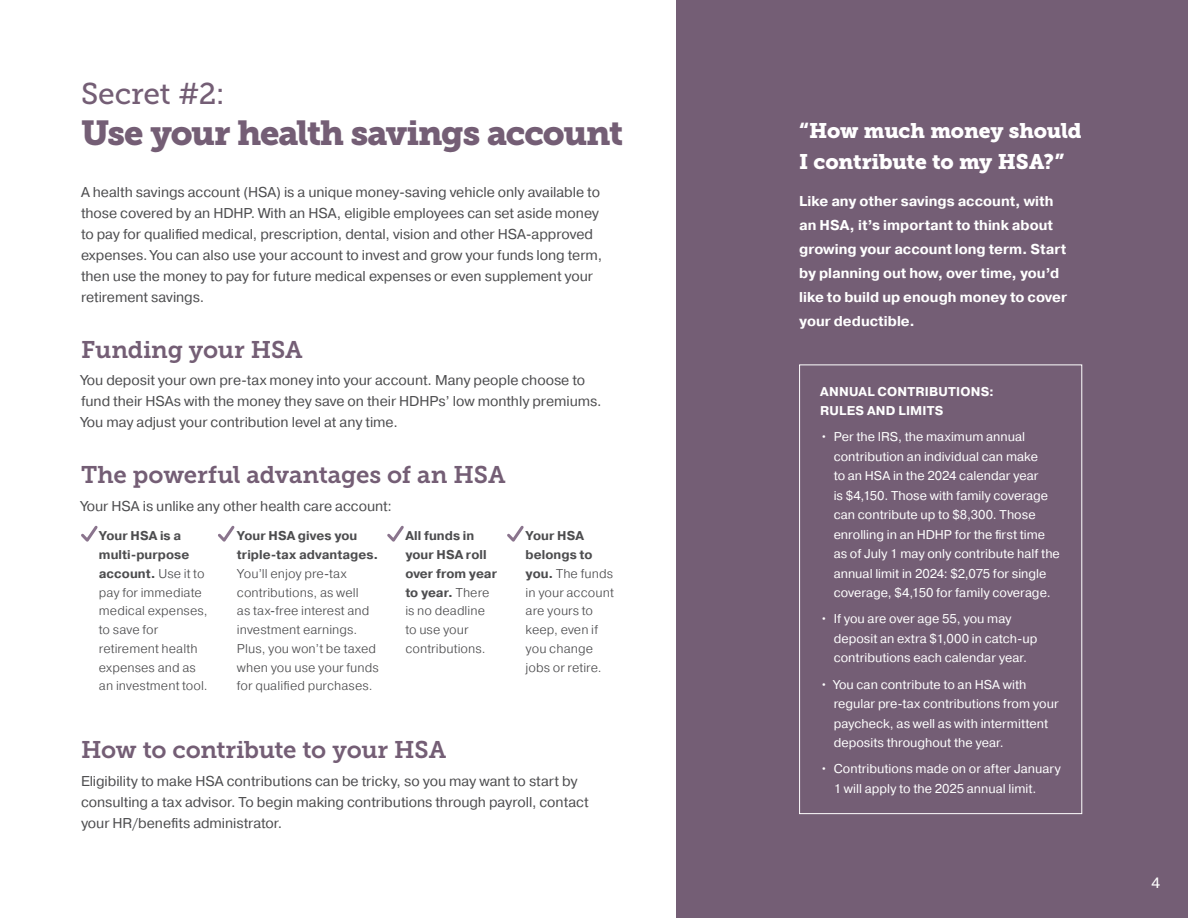
<style>
.page{position:relative;width:1188px;height:918px;background:#fff}
.page>*{position:absolute;margin:0;border:0;box-sizing:border-box;transform-origin:0 0}
.t1{font:34.5px "Museo Slab 900";letter-spacing:-.035em;color:#745e75}
.t2{font:30px "Museo Slab 500";letter-spacing:-.005em;color:#745e75}
.t3{font:24px "Museo Slab 700";letter-spacing:-.01em;color:#745e75}
.t4{font:21px/31.2px "Museo Slab 900";letter-spacing:-.01em;color:#fff}
.t5{font:15px "Pragmatica";color:#fff}
.t6{font:14.25px/21px "Pragmatica";letter-spacing:-.005em;color:#4d4d4f}
.t7{font:700 14.25px/24px "Pragmatica";color:#fff}
.t8{font:12.75px/19.5px "Pragmatica";color:#fff}
.t9{font:300 12.75px/18.8px "Pragmatica";letter-spacing:.005em;color:#4d4d4f}
.t10{font:700 12.75px/18.8px "Pragmatica";letter-spacing:.005em;color:#4d4d4f}
.t11{font:700 12.75px/19.5px "Pragmatica";letter-spacing:.015em;color:#fff}
.s1{font-weight:700}
.s2{font-weight:300}
</style>
<div class="page">
<div style="left:676px;top:0;width:512px;height:918px;background:#745e75"></div>
<div style="left:799px;top:365px;width:283px;height:449px;border:1px solid #fff"></div>
<svg style="left:507px;top:525px;width:17px;height:17px"></svg>
<svg style="left:387px;top:525px;width:17px;height:17px"></svg>
<svg style="left:218px;top:525px;width:17px;height:17px"></svg>
<svg style="left:81px;top:525px;width:17px;height:17px"></svg>
<h2 class="t2" style="left:81px;top:76px;width:145px">Secret #2:</h2>
<h2 class="t1" style="left:81px;top:113px;width:544px">Use your health savings account</h2>
<p class="t6" style="left:81px;top:182px;width:523px">A health savings account (HSA) is a unique money-saving vehicle only available to those covered by an HDHP. With an HSA, eligible employees can set aside money to pay for qualified medical, prescription, dental, vision and other HSA-approved expenses. You can also use your account to invest and grow your funds long term, then use the money to pay for future medical expenses or even supplement your retirement savings.</p>
<h3 class="t3" style="left:81px;top:336px;width:223px">Funding your HSA</h3>
<p class="t6" style="left:81px;top:370px;width:522px">You deposit your own pre-tax money into your account. Many people choose to fund their HSAs with the money they save on their HDHPs’ low monthly premiums.<br>You may adjust your contribution level at any time.</p>
<h3 class="t3" style="left:81px;top:461px;width:426px">The powerful advantages of an HSA</h3>
<p class="t6" style="left:81px;top:496px;width:312px">Your HSA is unlike any other health care account:</p>
<p class="t9" style="left:99px;top:526px;width:110px"><span class="s1">Your HSA is a multi-purpose account.</span> Use it to pay for immediate medical expenses, to save for retirement health expenses and as an investment tool.</p>
<p class="t9" style="left:237px;top:526px;width:143px"><span class="s1">Your HSA gives you triple-tax advantages.<br></span>You’ll enjoy pre-tax contributions, as well<br>as tax-free interest and investment earnings.<br>Plus, you won’t be taxed when you use your funds for qualified purchases.</p>
<p class="t10" style="left:405px;top:527px;width:93px">All funds in your HSA roll over from year to year. <span class="s2">There is no deadline to use your contributions.</span></p>
<p class="t9" style="left:526px;top:526px;width:90px"><span class="s1">Your HSA belongs to you.</span> The funds in your account are yours to keep, even if you change jobs or retire.</p>
<h3 class="t3" style="left:81px;top:736px;width:367px">How to contribute to your HSA</h3>
<p class="t6" style="left:81px;top:770px;width:509px">Eligibility to make HSA contributions can be tricky, so you may want to start by consulting a tax advisor. To begin making contributions through payroll, contact your HR/benefits administrator.</p>
<h3 class="t4" style="left:799px;top:115px;width:284px">“How much money should<br>I contribute to my HSA?”</h3>
<p class="t7" style="left:799px;top:190px;width:270px">Like any other savings account, with an HSA, it’s important to think about growing your account long term. Start by planning out how, over time, you’d like to build up enough money to cover your deductible.</p>
<h4 class="t11" style="left:820px;top:382px;width:175px">ANNUAL CONTRIBUTIONS:<br>RULES AND LIMITS</h4>
<p class="t8" style="left:834px;top:427px;width:228px;text-indent:-14px">• Per the IRS, the maximum annual contribution an individual can make<br>to an HSA in the 2024 calendar year<br>is $4,150. Those with family coverage can contribute up to $8,300. Those enrolling in an HDHP for the first time as of July 1 may only contribute half the annual limit in 2024: $2,075 for single coverage, $4,150 for family coverage.</p>
<p class="t8" style="left:834px;top:610px;width:205px;text-indent:-14px">• If you are over age 55, you may deposit an extra $1,000 in catch-up contributions each calendar year.</p>
<p class="t8" style="left:834px;top:675px;width:227px;text-indent:-14px">• You can contribute to an HSA with regular pre-tax contributions from your paycheck, as well as with intermittent deposits throughout the year.</p>
<p class="t8" style="left:834px;top:760px;width:229px;text-indent:-14px">• Contributions made on or after January<br>1 will apply to the 2025 annual limit.</p>
<p class="t5" style="left:1152px;top:873px;width:10px">4</p>
</div>
